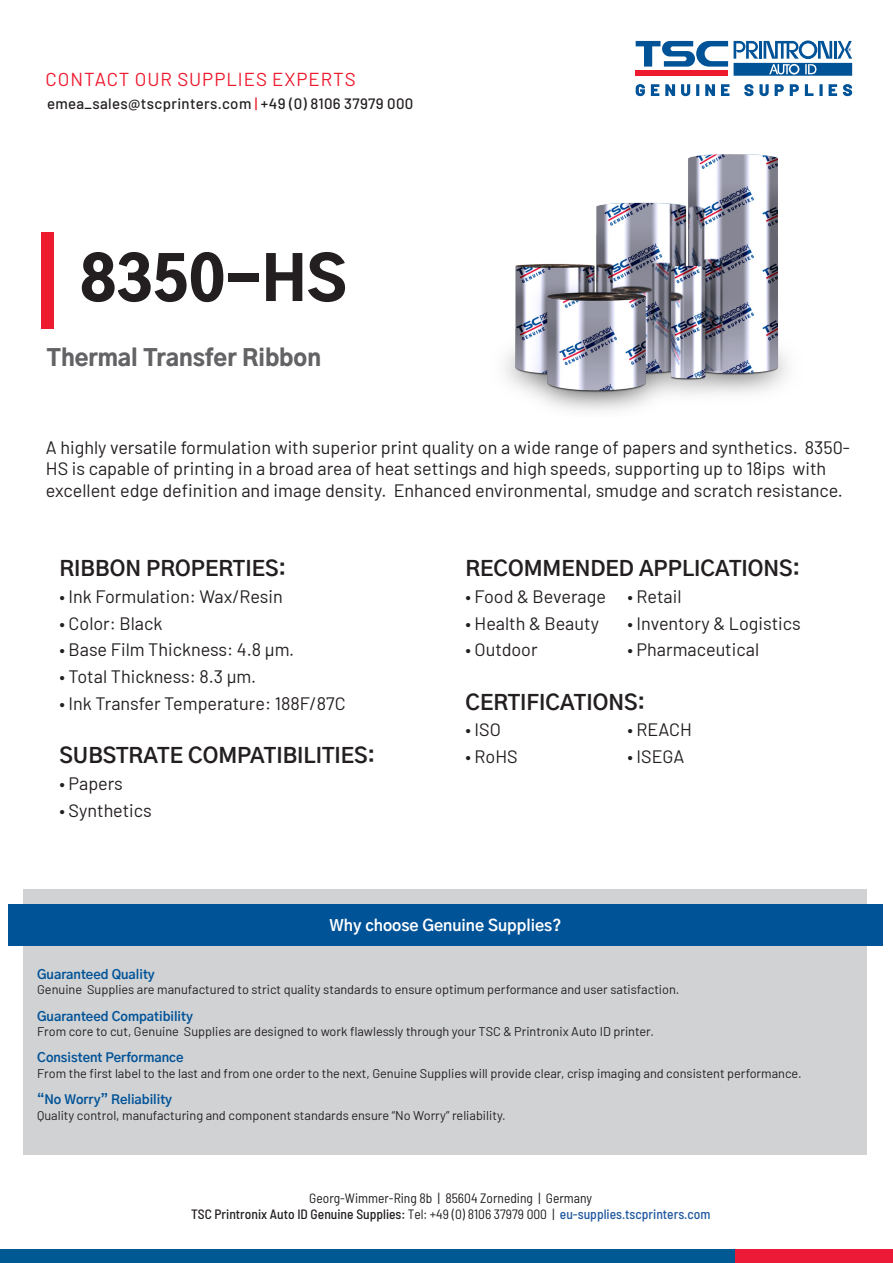
<style>
.page{position:relative;width:893px;height:1263px;background:#fff}
.page>*{position:absolute;margin:0;border:0;box-sizing:border-box;transform-origin:0 0}
.t1{font:900 60px "Gothic A1";color:#231f20}
.t2{font:900 22.5px "Gothic A1";color:#636366}
.t3{font:700 21px "Gothic A1";color:#231f20}
.t4{font:18.75px "Barlow";letter-spacing:.05em;color:#ee1a2e}
.t5{font:18px/21.6px "Barlow";color:#231f20}
.t6{font:700 15.6px "Gothic A1";color:#fff}
.t7{font:500 15px "Barlow";letter-spacing:.025em;color:#231f20}
.t8{font:semi-condensed 13.5px/16.2px "Barlow";color:#231f20;text-align:center}
.t9{font:12.75px "Barlow";color:#231f20}
.t10{font:700 12.75px "Gothic A1";color:#015398}
.s1{color:#ee1e30}
.s2{font-weight:500}
.s3{font-weight:500;color:#21589e}
</style>
<div class="page">
<div style="left:734px;top:1249px;width:158px;height:14px;background:#ed1a37"></div>
<div style="left:0;top:1249px;width:735px;height:14px;background:#015993"></div>
<svg style="left:734px;top:41px;width:118px;height:35px"></svg>
<div style="left:636px;top:70px;width:92px;height:6px;background:#ee1a2e"></div>
<svg style="left:636px;top:41px;width:92px;height:26px"></svg>
<svg style="left:636px;top:84px;width:9px;height:12px"></svg>
<svg style="left:651px;top:84px;width:8px;height:12px"></svg>
<svg style="left:665px;top:84px;width:10px;height:12px"></svg>
<svg style="left:681px;top:84px;width:9px;height:12px"></svg>
<svg style="left:696px;top:84px;width:3px;height:12px"></svg>
<svg style="left:705px;top:84px;width:10px;height:12px"></svg>
<svg style="left:721px;top:84px;width:8px;height:12px"></svg>
<svg style="left:744px;top:84px;width:9px;height:12px"></svg>
<svg style="left:759px;top:84px;width:10px;height:12px"></svg>
<svg style="left:775px;top:84px;width:9px;height:12px"></svg>
<svg style="left:790px;top:84px;width:9px;height:12px"></svg>
<svg style="left:805px;top:84px;width:8px;height:12px"></svg>
<svg style="left:819px;top:84px;width:4px;height:12px"></svg>
<svg style="left:829px;top:84px;width:8px;height:12px"></svg>
<svg style="left:843px;top:84px;width:9px;height:12px"></svg>
<div style="left:41px;top:232px;width:12px;height:96px;background:#ee1a2e"></div>
<div style="left:23px;top:890px;width:844px;height:265px;background:#d1d2d4"></div>
<div style="left:8px;top:904px;width:875px;height:42px;background:#015398"></div>
<img style="left:505px;top:154px;width:283px;height:257px">
<p class="t4" style="left:46px;top:66px;width:311px">CONTACT OUR SUPPLIES EXPERTS</p>
<p class="t7" style="left:47px;top:92px;width:368px">emea_sales@tscprinters.com <span class="s1">|</span> +49 (0) 8106 37979 000</p>
<p class="t1" style="left:80px;top:229px;width:268px">8350-HS</p>
<p class="t2" style="left:47px;top:339px;width:276px">Thermal Transfer Ribbon</p>
<p class="t5" style="left:46px;top:435px;width:806px">A highly versatile formulation with superior print quality on a wide range of papers and synthetics. 8350-<br>HS is capable of printing in a broad area of heat settings and high speeds, supporting up to 18ips with excellent edge definition and image density. Enhanced environmental, smudge and scratch resistance.</p>
<p class="t3" style="left:59px;top:552px;width:228px">RIBBON PROPERTIES:</p>
<p class="t5" style="left:59px;top:584px;width:225px">• Ink Formulation: Wax/Resin</p>
<p class="t5" style="left:59px;top:611px;width:105px">• Color: Black</p>
<p class="t5" style="left:59px;top:638px;width:236px">• Base Film Thickness: 4.8 μm.</p>
<p class="t5" style="left:59px;top:664px;width:198px">• Total Thickness: 8.3 μm.</p>
<p class="t5" style="left:59px;top:691px;width:288px">• Ink Transfer Temperature: 188F/87C</p>
<p class="t3" style="left:59px;top:739px;width:317px">SUBSTRATE COMPATIBILITIES:</p>
<p class="t5" style="left:59px;top:771px;width:65px">• Papers</p>
<p class="t5" style="left:59px;top:798px;width:94px">• Synthetics</p>
<p class="t3" style="left:465px;top:552px;width:336px">RECOMMENDED APPLICATIONS:</p>
<p class="t5" style="left:465px;top:584px;width:218px">• Food &amp; Beverage • Retail</p>
<p class="t5" style="left:465px;top:611px;width:135px">• Health &amp; Beauty</p>
<p class="t5" style="left:627px;top:611px;width:175px">• Inventory &amp; Logistics</p>
<p class="t5" style="left:465px;top:638px;width:74px">• Outdoor</p>
<p class="t5" style="left:627px;top:638px;width:133px">• Pharmaceutical</p>
<p class="t3" style="left:465px;top:685px;width:181px">CERTIFICATIONS:</p>
<p class="t5" style="left:465px;top:718px;width:37px">• ISO</p>
<p class="t5" style="left:627px;top:718px;width:66px">• REACH</p>
<p class="t5" style="left:465px;top:744px;width:54px">• RoHS</p>
<p class="t5" style="left:627px;top:744px;width:59px">• ISEGA</p>
<p class="t6" style="left:329px;top:913px;width:234px">Why choose Genuine Supplies?</p>
<p class="t10" style="left:37px;top:964px;width:119px">Guaranteed Quality</p>
<p class="t9" style="left:37px;top:980px;width:644px">Genuine Supplies are manufactured to strict quality standards to ensure optimum performance and user satisfaction.</p>
<p class="t10" style="left:37px;top:1006px;width:157px">Guaranteed Compatibility</p>
<p class="t9" style="left:37px;top:1022px;width:618px">From core to cut, Genuine Supplies are designed to work flawlessly through your TSC &amp; Printronix Auto ID printer.</p>
<p class="t10" style="left:37px;top:1047px;width:148px">Consistent Performance</p>
<p class="t9" style="left:37px;top:1064px;width:766px">From the first label to the last and from one order to the next, Genuine Supplies will provide clear, crisp imaging and consistent performance.</p>
<p class="t10" style="left:37px;top:1089px;width:137px">“No Worry” Reliability</p>
<p class="t9" style="left:37px;top:1106px;width:470px">Quality control, manufacturing and component standards ensure “No Worry” reliability.</p>
<p class="t8" style="left:191px;top:1189px;width:521px">Georg-Wimmer-Ring 8b | 85604 Zorneding | Germany<br><span class="s2">TSC Printronix Auto ID Genuine Supplies:</span> Tel: +49 (0) 8106 37979 000 | <span class="s3">eu-supplies.tscprinters.com</span></p>
</div>
